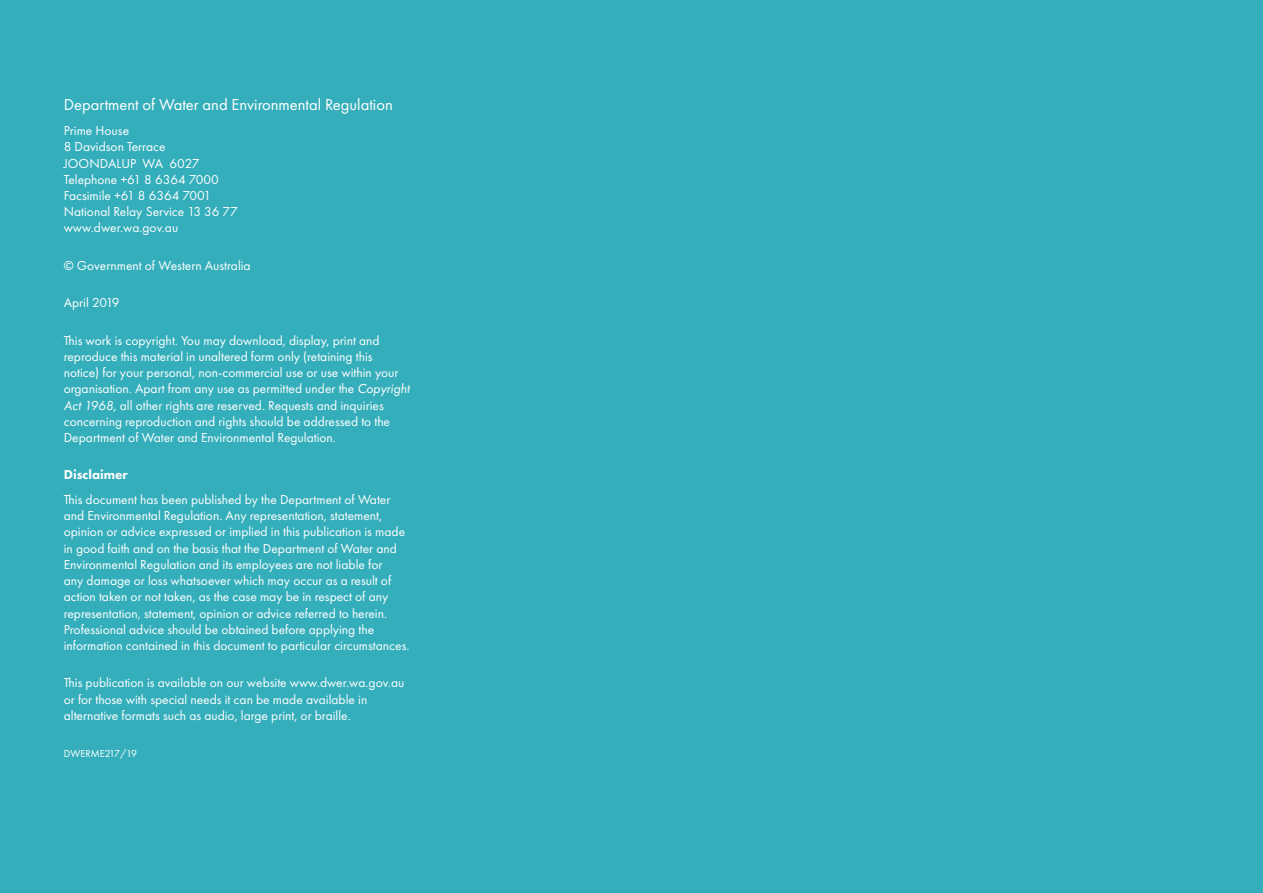
<style>
.page{position:relative;width:1263px;height:893px;background:#35aebb}
.page>*{position:absolute;margin:0;border:0;box-sizing:border-box;transform-origin:0 0}
.t1{font:16.5px "Futura PT";color:#fff}
.t2{font:13.5px/16.2px "Futura PT";color:#fff}
.t3{font:800 13.5px "Futura PT";color:#fff}
.t4{font:10.5px "Futura PT";color:#fff}
.s1{font-style:italic}
</style>
<div class="page">
<p class="t1" style="left:64px;top:95px;width:330px">Department of Water and Environmental Regulation</p>
<p class="t2" style="left:64px;top:122px;width:175px">Prime House<br>8 Davidson Terrace<br>JOONDALUP WA 6027<br>Telephone +61 8 6364 7000<br>Facsimile +61 8 6364 7001<br>National Relay Service 13 36 77 www.dwer.wa.gov.au</p>
<p class="t2" style="left:64px;top:257px;width:188px">© Government of Western Australia</p>
<p class="t2" style="left:64px;top:295px;width:57px">April 2019</p>
<p class="t2" style="left:64px;top:332px;width:347px">This work is copyright. You may download, display, print and reproduce this material in unaltered form only (retaining this notice) for your personal, non-commercial use or use within your organisation. Apart from any use as permitted under the <span class="s1">Copyright Act 1968</span>, all other rights are reserved. Requests and inquiries concerning reproduction and rights should be addressed to the Department of Water and Environmental Regulation.</p>
<p class="t3" style="left:64px;top:466px;width:65px">Disclaimer</p>
<p class="t2" style="left:64px;top:491px;width:347px">This document has been published by the Department of Water and Environmental Regulation. Any representation, statement, opinion or advice expressed or implied in this publication is made in good faith and on the basis that the Department of Water and Environmental Regulation and its employees are not liable for<br>any damage or loss whatsoever which may occur as a result of action taken or not taken, as the case may be in respect of any representation, statement, opinion or advice referred to herein.<br>Professional advice should be obtained before applying the information contained in this document to particular circumstances.</p>
<p class="t2" style="left:64px;top:675px;width:342px">This publication is available on our website www.dwer.wa.gov.au or for those with special needs it can be made available in alternative formats such as audio, large print, or braille.</p>
<p class="t4" style="left:64px;top:747px;width:75px">DWERME217/19</p>
</div>
